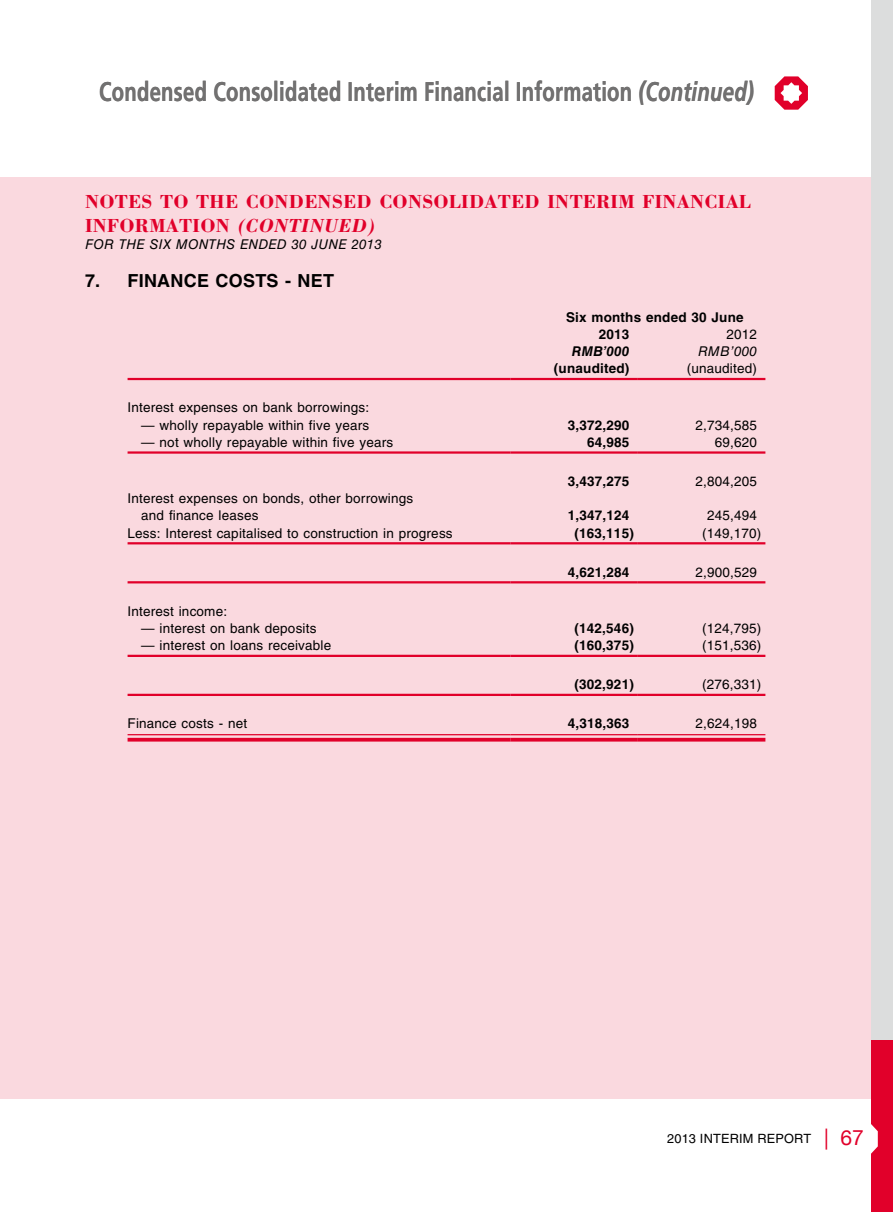
<style>
.page{position:relative;width:893px;height:1212px;background:#fff}
.page>*{position:absolute;margin:0;border:0;box-sizing:border-box;transform-origin:0 0}
.t1{font:700 27px "Frutiger LT Std";letter-spacing:.015em;color:#727171;scale:.75 1}
._03_Subhead_1{font:700 19.5px/24px "Bodoni Std";letter-spacing:.015em;color:#e1002a}
._04_Subhead_2{font:700 18px "Helvetica LT Std";letter-spacing:.015em;color:#000}
._01_Body_Text{font:13.5px "Helvetica LT Std";letter-spacing:.015em;color:#000}
._01_Body_Text-2{font:700 13.5px "Helvetica LT Std";letter-spacing:.015em;color:#000}
._01_Body_Text-3{font:italic 13.5px "Helvetica LT Std";letter-spacing:.015em;color:#000}
._01_Body_Text-4{font:italic 700 13.5px "Helvetica LT Std";letter-spacing:.015em;color:#000}
.t2{font:12.75px "Helvetica LT Std";letter-spacing:.015em;color:#000}
.s1{font-style:italic}
.s2{font-family:"Helvetica Neue";font-size:21px;color:#e1002a}
</style>
<div class="page">
<div style="left:0;top:177px;width:874px;height:921px;background:#fad9df"></div>
<div style="left:872px;top:0;width:21px;height:1063px;background:#dcdddd"></div>
<div style="left:872px;top:1040px;width:21px;height:172px;background:#e1002a"></div>
<svg style="left:775px;top:76px;width:33px;height:34px"></svg>
<svg style="left:871px;top:1120px;width:7px;height:37px"></svg>
<hr style="left:128px;top:378px;width:382px;height:2px;background:#e1002a">
<hr style="left:510px;top:378px;width:128px;height:2px;background:#e1002a">
<hr style="left:638px;top:378px;width:127px;height:2px;background:#e1002a">
<hr style="left:128px;top:451px;width:382px;height:3px;background:#e1002a">
<hr style="left:510px;top:451px;width:128px;height:3px;background:#e1002a">
<hr style="left:638px;top:451px;width:127px;height:3px;background:#e1002a">
<hr style="left:128px;top:542px;width:382px;height:2px;background:#e1002a">
<hr style="left:510px;top:542px;width:128px;height:2px;background:#e1002a">
<hr style="left:638px;top:542px;width:127px;height:2px;background:#e1002a">
<hr style="left:128px;top:581px;width:382px;height:2px;background:#e1002a">
<hr style="left:510px;top:581px;width:128px;height:2px;background:#e1002a">
<hr style="left:638px;top:581px;width:127px;height:2px;background:#e1002a">
<hr style="left:128px;top:655px;width:382px;height:2px;background:#e1002a">
<hr style="left:510px;top:655px;width:128px;height:2px;background:#e1002a">
<hr style="left:638px;top:655px;width:127px;height:2px;background:#e1002a">
<hr style="left:128px;top:694px;width:382px;height:2px;background:#e1002a">
<hr style="left:510px;top:694px;width:128px;height:2px;background:#e1002a">
<hr style="left:638px;top:694px;width:127px;height:2px;background:#e1002a">
<hr style="left:128px;top:734px;width:382px;height:1px;background:#e1002a">
<hr style="left:128px;top:738px;width:382px;height:3px;background:#e1002a">
<hr style="left:510px;top:734px;width:128px;height:1px;background:#e1002a">
<hr style="left:510px;top:738px;width:128px;height:3px;background:#e1002a">
<hr style="left:638px;top:734px;width:127px;height:1px;background:#e1002a">
<hr style="left:638px;top:738px;width:127px;height:3px;background:#e1002a">
<h1 class="t1" style="left:99px;top:76px;width:874px">Condensed Consolidated Interim Financial Information <span class="s1">(Continued)</span></h1>
<p class="_03_Subhead_1" style="left:85px;top:189px;width:667px">NOTES TO THE CONDENSED CONSOLIDATED INTERIM FINANCIAL<br>INFORMATION <span class="s1">(CONTINUED)</span></p>
<p class="_01_Body_Text-3" style="left:85px;top:236px;width:299px">FOR THE SIX MONTHS ENDED 30 JUNE 2013</p>
<p class="_04_Subhead_2" style="left:85px;top:270px;width:251px">7. FINANCE COSTS - NET</p>
<p class="_01_Body_Text-2" style="left:566px;top:309px;width:179px">Six months ended 30 June</p>
<p class="_01_Body_Text-2" style="left:599px;top:326px;width:32px">2013</p>
<p class="_01_Body_Text" style="left:726px;top:326px;width:32px">2012</p>
<p class="_01_Body_Text-4" style="left:572px;top:343px;width:59px">RMB’000</p>
<p class="_01_Body_Text-3" style="left:698px;top:343px;width:60px">RMB’000</p>
<p class="_01_Body_Text-2" style="left:554px;top:360px;width:77px">(unaudited)</p>
<p class="_01_Body_Text" style="left:687px;top:361px;width:72px">(unaudited)</p>
<p class="_01_Body_Text" style="left:128px;top:400px;width:243px">Interest expenses on bank borrowings:</p>
<p class="_01_Body_Text" style="left:141px;top:417px;width:229px">— wholly repayable within five years</p>
<p class="_01_Body_Text-2" style="left:568px;top:417px;width:63px">3,372,290</p>
<p class="_01_Body_Text" style="left:695px;top:417px;width:63px">2,734,585</p>
<p class="_01_Body_Text" style="left:141px;top:434px;width:253px">— not wholly repayable within five years</p>
<p class="_01_Body_Text-2" style="left:587px;top:434px;width:44px">64,985</p>
<p class="_01_Body_Text" style="left:715px;top:434px;width:44px">69,620</p>
<p class="_01_Body_Text-2" style="left:568px;top:473px;width:63px">3,437,275</p>
<p class="_01_Body_Text" style="left:695px;top:473px;width:63px">2,804,205</p>
<p class="_01_Body_Text" style="left:128px;top:490px;width:287px">Interest expenses on bonds, other borrowings</p>
<p class="_01_Body_Text" style="left:141px;top:508px;width:119px">and finance leases</p>
<p class="_01_Body_Text-2" style="left:568px;top:507px;width:63px">1,347,124</p>
<p class="_01_Body_Text" style="left:707px;top:508px;width:51px">245,494</p>
<p class="_01_Body_Text" style="left:128px;top:525px;width:327px">Less: Interest capitalised to construction in progress</p>
<p class="_01_Body_Text-2" style="left:575px;top:525px;width:61px">(163,115)</p>
<p class="_01_Body_Text" style="left:702px;top:525px;width:61px">(149,170)</p>
<p class="_01_Body_Text-2" style="left:568px;top:564px;width:63px">4,621,284</p>
<p class="_01_Body_Text" style="left:695px;top:564px;width:63px">2,900,529</p>
<p class="_01_Body_Text" style="left:128px;top:603px;width:101px">Interest income:</p>
<p class="_01_Body_Text" style="left:141px;top:620px;width:177px">— interest on bank deposits</p>
<p class="_01_Body_Text-2" style="left:575px;top:620px;width:61px">(142,546)</p>
<p class="_01_Body_Text" style="left:702px;top:620px;width:61px">(124,795)</p>
<p class="_01_Body_Text" style="left:141px;top:638px;width:192px">— interest on loans receivable</p>
<p class="_01_Body_Text-2" style="left:575px;top:637px;width:61px">(160,375)</p>
<p class="_01_Body_Text" style="left:702px;top:638px;width:61px">(151,536)</p>
<p class="_01_Body_Text-2" style="left:575px;top:676px;width:61px">(302,921)</p>
<p class="_01_Body_Text" style="left:702px;top:677px;width:61px">(276,331)</p>
<p class="_01_Body_Text" style="left:128px;top:716px;width:121px">Finance costs - net</p>
<p class="_01_Body_Text-2" style="left:568px;top:715px;width:63px">4,318,363</p>
<p class="_01_Body_Text" style="left:695px;top:716px;width:63px">2,624,198</p>
<p class="t2" style="left:667px;top:1131px;width:198px">2013 INTERIM REPORT <span class="s2">| 67</span></p>
</div>
